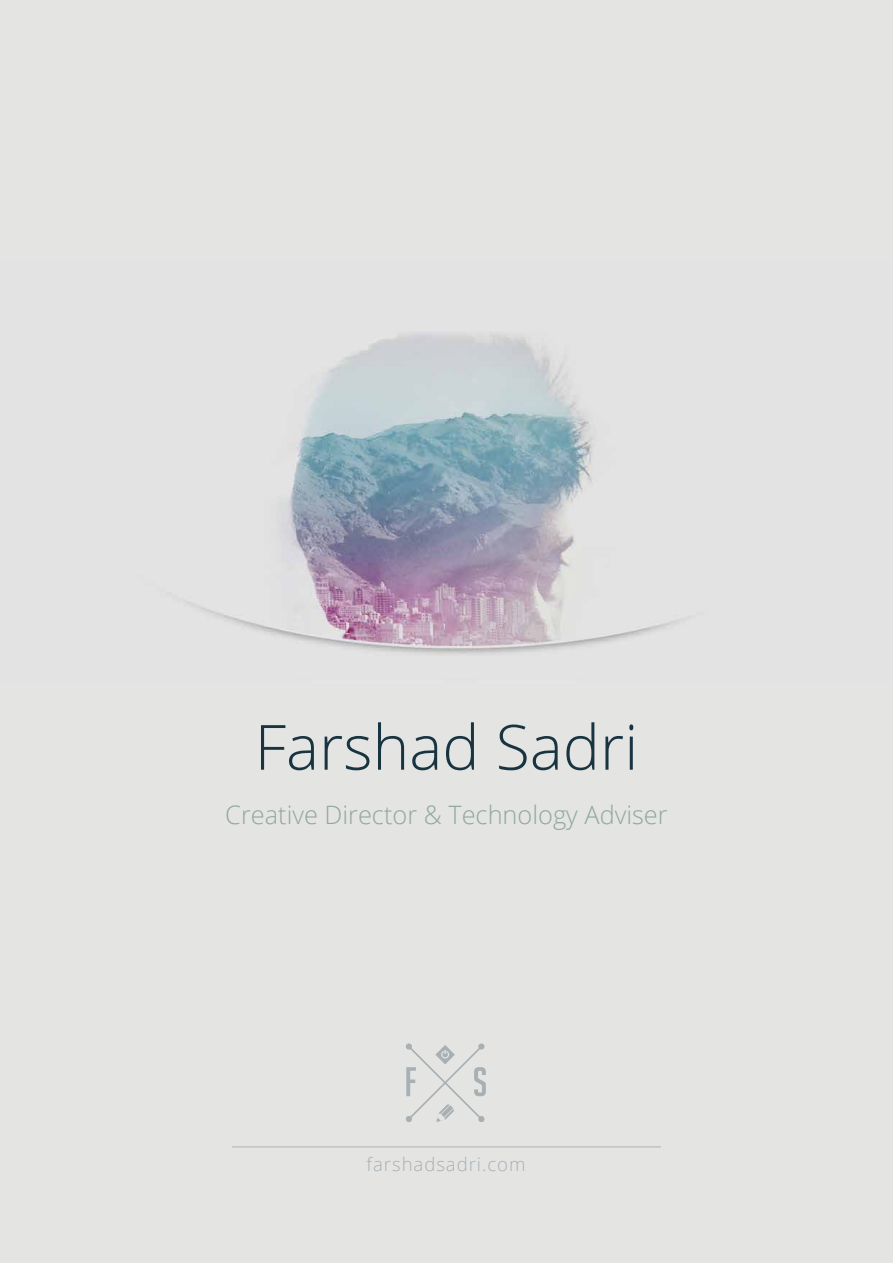
<style>
.page{position:relative;width:893px;height:1263px;background:#e4e4e3}
.page>*{position:absolute;margin:0;border:0;box-sizing:border-box;transform-origin:0 0}
.t1{font:300 62.4px "Open Sans";color:#193441}
.t2{font:300 25.35px "Open Sans";color:#90a99c}
.t3{font:300 18.6px "Open Sans";letter-spacing:.05em;color:#a8b0b4}
</style>
<div class="page">
<img style="left:184px;top:333px;width:496px;height:322px">
<svg style="left:406px;top:1043px;width:80px;height:79px"></svg>
<hr style="left:232px;top:1146px;width:429px;height:1px;background:#b1b1b1">
<h1 class="t1" style="left:255px;top:704px;width:385px">Farshad Sadri</h1>
<p class="t2" style="left:225px;top:798px;width:444px">Creative Director &amp; Technology Adviser</p>
<p class="t3" style="left:367px;top:1151px;width:160px">farshadsadri.com</p>
</div>
